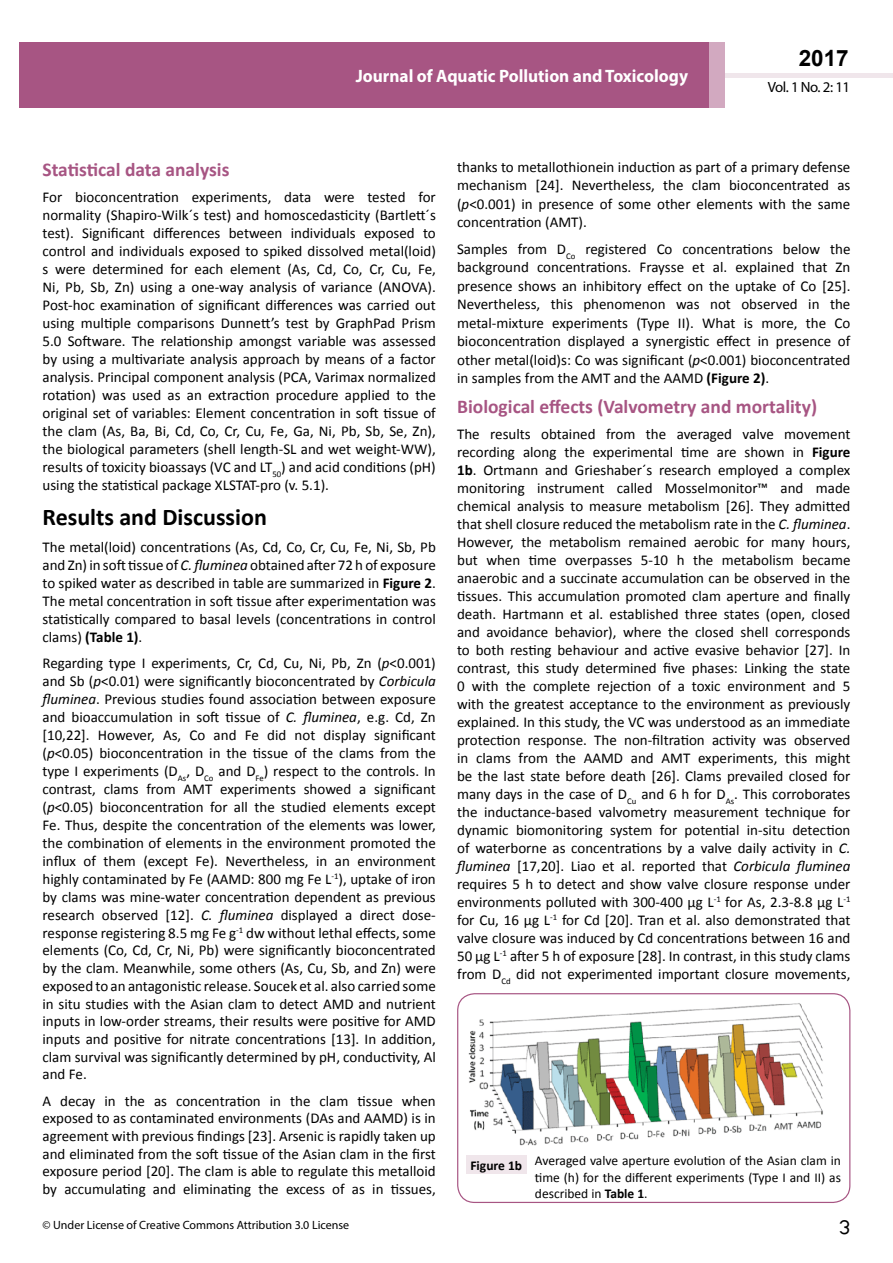
<style>
.page{position:relative;width:893px;height:1263px;background:#fff}
.page>*{position:absolute;margin:0;border:0;box-sizing:border-box;transform-origin:0 0}
.t1{font:25.5px "Tunga";color:#000}
.t2{font:700 24px "Calibri";color:#000}
.t3{font:700 22.5px "Arial";color:#000}
.t4{font:700 19.5px "Calibri";color:#a75583}
.t5{font:700 18px "Myriad Pro";color:#fff;scale:.96 1}
.t6{font:15px/18px "Calibri";color:#000;text-align:justify}
.t7{font:14.85px "Myriad Pro";letter-spacing:-.03em;color:#000}
.t8{font:13.5px/16.2px "Calibri";color:#000;text-align:justify}
.t9{font:12px "Myriad Pro";color:#000}
.s1{font-style:italic}
.s2{font-weight:700}
</style>
<div class="page">
<div style="left:725px;top:73px;width:168px;height:5px;background:#f0e6eb"></div>
<div style="left:19px;top:42px;width:690px;height:66px;background:#a75583"></div>
<div style="left:709px;top:42px;width:16px;height:66px;background:#d2a9c0"></div>
<div style="left:457px;top:993px;width:393px;height:210px;border:1px solid #a75583;border-radius:17px"></div>
<div style="left:466px;top:1155px;width:60px;height:19px;background:#f0e6eb"></div>
<img style="left:468px;top:1003px;width:355px;height:143px">
<p class="t5" style="left:356px;top:64px;width:348px">Journal of Aquatic Pollution and Toxicology</p>
<p class="t5" style="left:585px;top:74px;width:128px">ISSN 1698-9465</p>
<h3 class="t3" style="left:799px;top:43px;width:52px">2017</h3>
<p class="t7" style="left:768px;top:78px;width:84px">Vol. 1 No. 2: 11</p>
<h3 class="t4" style="left:43px;top:157px;width:188px">Statistical data analysis</h3>
<p class="t6" style="left:43px;top:188px;width:395px">For bioconcentration experiments, data were tested for normality (Shapiro-Wilk´s test) and homoscedasticity (Bartlett´s test). Significant differences between individuals exposed to control and individuals exposed to spiked dissolved metal(loid) s were determined for each element (As, Cd, Co, Cr, Cu, Fe, Ni, Pb, Sb, Zn) using a one-way analysis of variance (ANOVA).<br>Post-hoc examination of significant differences was carried out using multiple comparisons Dunnett’s test by GraphPad Prism 5.0 Software. The relationship amongst variable was assessed by using a multivariate analysis approach by means of a factor analysis. Principal component analysis (PCA, Varimax normalized rotation) was used as an extraction procedure applied to the original set of variables: Element concentration in soft tissue of the clam (As, Ba, Bi, Cd, Co, Cr, Cu, Fe, Ga, Ni, Pb, Sb, Se, Zn), the biological parameters (shell length-SL and wet weight-WW), results of toxicity bioassays (VC and LT<sub>50</sub>) and acid conditions (pH) using the statistical package XLSTAT-pro (v. 5.1).</p>
<h2 class="t2" style="left:43px;top:502px;width:226px">Results and Discussion</h2>
<p class="t6" style="left:43px;top:538px;width:395px">The metal(loid) concentrations (As, Cd, Co, Cr, Cu, Fe, Ni, Sb, Pb and Zn)in softtissue of <span class="s1">C. fluminea</span> obtained after 72 h of exposure to spiked water as described in table are summarized in <span class="s2">Figure 2</span>.<br>The metal concentration in soft tissue after experimentation was statistically compared to basal levels (concentrations in control clams) <span class="s2">(Table 1)</span>.</p>
<p class="t6" style="left:42px;top:654px;width:395px">Regarding type I experiments, Cr, Cd, Cu, Ni, Pb, Zn (<span class="s1">p</span>&lt;0.001) and Sb (<span class="s1">p</span>&lt;0.01) were significantly bioconcentrated by <span class="s1">Corbicula fluminea</span>. Previous studies found association between exposure and bioaccumulation in soft tissue of <span class="s1">C. fluminea</span>, e.g. Cd, Zn [10,22]. However, As, Co and Fe did not display significant (<span class="s1">p</span>&lt;0.05) bioconcentration in the tissue of the clams from the type I experiments (D<sub>As</sub>, D<sub>Co</sub> and D<sub>Fe</sub>) respect to the controls. In contrast, clams from AMT experiments showed a significant (<span class="s1">p</span>&lt;0.05) bioconcentration for all the studied elements except Fe. Thus, despite the concentration of the elements was lower, the combination of elements in the environment promoted the influx of them (except Fe). Nevertheless, in an environment highly contaminated by Fe (AAMD: 800 mg Fe L<sup>-1</sup>), uptake of iron by clams was mine-water concentration dependent as previous research observed [12]. <span class="s1">C. fluminea</span> displayed a direct dose&shy;response registering 8.5 mg Fe g<sup>-1</sup> dw without lethal effects, some elements (Co, Cd, Cr, Ni, Pb) were significantly bioconcentrated by the clam. Meanwhile, some others (As, Cu, Sb, and Zn) were exposed to an antagonistic release. Soucek et al. also carried some in situ studies with the Asian clam to detect AMD and nutrient inputs in low-order streams, their results were positive for AMD inputs and positive for nitrate concentrations [13]. In addition, clam survival was significantly determined by pH, conductivity, Al and Fe.</p>
<p class="t6" style="left:43px;top:1092px;width:395px">A decay in the as concentration in the clam tissue when exposed to as contaminated environments (DAs and AAMD) is in agreement with previous findings [23]. Arsenic is rapidly taken up and eliminated from the soft tissue of the Asian clam in the first exposure period [20]. The clam is able to regulate this metalloid by accumulating and eliminating the excess of as in tissues,</p>
<p class="t6" style="left:457px;top:158px;width:395px">thanks to metallothionein induction as part of a primary defense mechanism [24]. Nevertheless, the clam bioconcentrated as (<span class="s1">p</span>&lt;0.001) in presence of some other elements with the same concentration (AMT).</p>
<p class="t6" style="left:457px;top:240px;width:395px;line-height:18.5px">Samples from D<sub>Co</sub> registered Co concentrations below the background concentrations. Fraysse et al. explained that Zn presence shows an inhibitory effect on the uptake of Co [25].<br>Nevertheless, this phenomenon was not observed in the metal-mixture experiments (Type II). What is more, the Co bioconcentration displayed a synergistic effect in presence of other metal(loid)s: Co was significant (<span class="s1">p</span>&lt;0.001) bioconcentrated in samples from the AMT and the AAMD <span class="s2">(Figure 2)</span>.</p>
<h3 class="t4" style="left:457px;top:394px;width:361px">Biological effects (Valvometry and mortality)</h3>
<p class="t6" style="left:457px;top:425px;width:395px">The results obtained from the averaged valve movement recording along the experimental time are shown in <span class="s2">Figure 1b</span>. Ortmann and Grieshaber´s research employed a complex monitoring instrument called Mosselmonitor™ and made chemical analysis to measure metabolism [26]. They admitted that shell closure reduced the metabolism rate in the <span class="s1">C. fluminea</span>.<br>However, the metabolism remained aerobic for many hours, but when time overpasses 5-10 h the metabolism became anaerobic and a succinate accumulation can be observed in the tissues. This accumulation promoted clam aperture and finally death. Hartmann et al. established three states (open, closed and avoidance behavior), where the closed shell corresponds to both resting behaviour and active evasive behavior [27]. In contrast, this study determined five phases: Linking the state 0 with the complete rejection of a toxic environment and 5 with the greatest acceptance to the environment as previously explained. In this study, the VC was understood as an immediate protection response. The non-filtration activity was observed in clams from the AAMD and AMT experiments, this might be the last state before death [26]. Clams prevailed closed for many days in the case of D<sub>Cu</sub> and 6 h for D<sub>As</sub>. This corroborates the inductance-based valvometry measurement technique for dynamic biomonitoring system for potential in-situ detection of waterborne as concentrations by a valve daily activity in <span class="s1">C. fluminea</span> [17,20]. Liao et al. reported that <span class="s1">Corbicula fluminea </span>requires 5 h to detect and show valve closure response under environments polluted with 300-400 µg L<sup>-1</sup> for As, 2.3-8.8 µg L<sup>-1 </sup>for Cu, 16 µg L<sup>-1</sup> for Cd [20]. Tran et al. also demonstrated that valve closure was induced by Cd concentrations between 16 and 50 µg L<sup>-1</sup> after 5 h of exposure [28]. In contrast, in this study clams from D<sub>Cd</sub> did not experimented important closure movements,</p>
<p class="t8" style="left:535px;top:1153px;width:308px;text-indent:-64px"><span class="s2">Figure 1b</span> Averaged valve aperture evolution of the Asian clam in time (h) for the different experiments (Type I and II) as described in <span class="s2">Table 1</span>.</p>
<p class="t9" style="left:43px;top:1218px;width:308px">© Under License of Creative Commons Attribution 3.0 License</p>
<h1 class="t1" style="left:839px;top:1210px;width:13px">3</h1>
</div>
